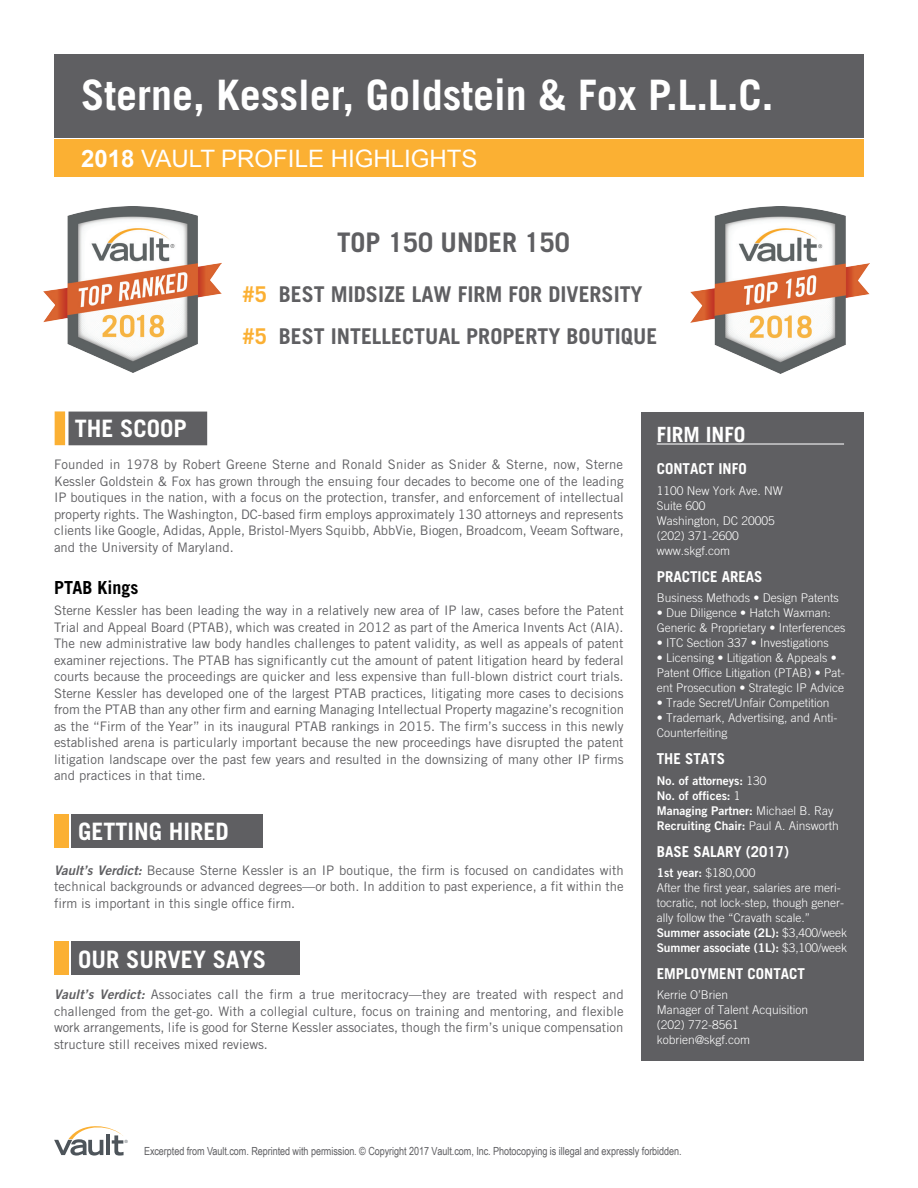
<style>
.page{position:relative;width:918px;height:1188px;background:#fff}
.page>*{position:absolute;margin:0;border:0;box-sizing:border-box;transform-origin:0 0}
.t1{font:700 42px "Trade Gothic LT Std";color:#fff}
.t2{font:700 27px "Trade Gothic LT Std";color:#5f5f62}
.t3{font:700 24px "Trade Gothic LT Std";color:#fff}
.t4{font:24px "Arial";color:#fff}
.t5{font:700 21.75px/42px "Trade Gothic LT Std";color:#5f5f62}
.t6{font:700 21px "Trade Gothic LT Std";color:#fff}
.t7{font:700 18px "Trade Gothic LT Std";color:#000}
.t8{font:700 15px "Trade Gothic LT Std";color:#fff}
.t9{font:13.2px/16.5px "Trade Gothic LT Std";color:#5f5f62;text-align:justify}
.t10{font:300 12px/15px "Trade Gothic LT Std";color:#fff}
.t11{font:12px/15px "Trade Gothic LT Std Bd 2";color:#fff}
.t12{font:11.1px "Arial Narrow";letter-spacing:-.005em;color:#5f5f62}
.t13{font:300 4.35px "Trade Gothic";color:#4d545a}
.s1{font-weight:700}
.s2{color:#fbb033}
.s3{font-family:"Trade Gothic LT Std Bd 2 Obl"}
.s4{font-family:"Trade Gothic LT Std";font-weight:300}
</style>
<div class="page">
<svg style="left:54px;top:1126px;width:70px;height:30px"></svg>
<div style="left:54px;top:54px;width:810px;height:83px;background:#5f5f62"></div>
<div style="left:54px;top:139px;width:810px;height:38px;background:#fbb033"></div>
<div style="left:642px;top:412px;width:222px;height:648px;background:#5f5f62"></div>
<hr style="left:657px;top:443px;width:187px;height:2px;background:#fff">
<div style="left:69px;top:412px;width:138px;height:33px;background:#5f5f62"></div>
<div style="left:55px;top:411px;width:10px;height:34px;background:#fbb033"></div>
<img style="left:44px;top:206px;width:178px;height:166px">
<img style="left:691px;top:207px;width:179px;height:167px">
<div style="left:54px;top:814px;width:14px;height:34px;background:#fbb033"></div>
<div style="left:71px;top:814px;width:191px;height:34px;background:#5f5f62"></div>
<div style="left:54px;top:942px;width:14px;height:33px;background:#fbb033"></div>
<div style="left:71px;top:942px;width:229px;height:33px;background:#5f5f62"></div>
<h1 class="t1" style="left:81px;top:69px;width:694px">Sterne, Kessler, Goldstein &amp; Fox P.L.L.C.</h1>
<h3 class="t4" style="left:81px;top:145px;width:398px"><span class="s1">2018</span> VAULT PROFILE HIGHLIGHTS</h3>
<h2 class="t2" style="left:337px;top:226px;width:234px">TOP 150 UNDER 150</h2>
<h3 class="t5" style="left:243px;top:273px;width:416px"><span class="s2">#5</span> BEST MIDSIZE LAW FIRM FOR DIVERSITY <span class="s2">#5</span> BEST INTELLECTUAL PROPERTY BOUTIQUE</h3>
<h3 class="t3" style="left:75px;top:414px;width:114px">THE SCOOP</h3>
<p class="t9" style="left:54px;top:456px;width:571px">Founded in 1978 by Robert Greene Sterne and Ronald Snider as Snider &amp; Sterne, now, Sterne Kessler Goldstein &amp; Fox has grown through the ensuing four decades to become one of the leading IP boutiques in the nation, with a focus on the protection, transfer, and enforcement of intellectual property rights. The Washington, DC-based firm employs approximately 130 attorneys and represents clients like Google, Adidas, Apple, Bristol-Myers Squibb, AbbVie, Biogen, Broadcom, Veeam Software, and the University of Maryland.</p>
<h3 class="t7" style="left:54px;top:576px;width:86px">PTAB Kings</h3>
<p class="t9" style="left:54px;top:602px;width:572px">Sterne Kessler has been leading the way in a relatively new area of IP law, cases before the Patent Trial and Appeal Board (PTAB), which was created in 2012 as part of the America Invents Act (AIA).<br>The new administrative law body handles challenges to patent validity, as well as appeals of patent examiner rejections. The PTAB has significantly cut the amount of patent litigation heard by federal courts because the proceedings are quicker and less expensive than full-blown district court trials.<br>Sterne Kessler has developed one of the largest PTAB practices, litigating more cases to decisions from the PTAB than any other firm and earning Managing Intellectual Property magazine’s recognition as the “Firm of the Year” in its inaugural PTAB rankings in 2015. The firm’s success in this newly established arena is particularly important because the new proceedings have disrupted the patent litigation landscape over the past few years and resulted in the downsizing of many other IP firms and practices in that time.</p>
<h3 class="t3" style="left:78px;top:817px;width:152px">GETTING HIRED</h3>
<p class="t9" style="left:54px;top:862px;width:571px"><span class="s3">Vault’s Verdict:</span> Because Sterne Kessler is an IP boutique, the firm is focused on candidates with technical backgrounds or advanced degrees—or both. In addition to past experience, a fit within the firm is important in this single office firm.</p>
<h3 class="t3" style="left:78px;top:944px;width:190px">OUR SURVEY SAYS</h3>
<p class="t9" style="left:54px;top:986px;width:571px"><span class="s3">Vault’s Verdict:</span> Associates call the firm a true meritocracy—they are treated with respect and challenged from the get-go. With a collegial culture, focus on training and mentoring, and flexible work arrangements, life is good for Sterne Kessler associates, though the firm’s unique compensation structure still receives mixed reviews.</p>
<h3 class="t6" style="left:657px;top:422px;width:90px">FIRM INFO</h3>
<p class="t8" style="left:657px;top:460px;width:92px">CONTACT INFO</p>
<p class="t10" style="left:657px;top:483px;width:128px">1100 New York Ave. NW<br>Suite 600<br>Washington, DC 20005 (202) 371-2600 www.skgf.com</p>
<p class="t8" style="left:657px;top:567px;width:107px">PRACTICE AREAS</p>
<p class="t10" style="left:657px;top:590px;width:184px">Business Methods • Design Patents</p>
<p class="t10" style="left:657px;top:605px;width:190px">• Due Diligence • Hatch Waxman:<br>Generic &amp; Proprietary • Interferences</p>
<p class="t10" style="left:657px;top:635px;width:174px">• ITC Section 337 • Investigations</p>
<p class="t10" style="left:657px;top:650px;width:190px">• Licensing • Litigation &amp; Appeals •<br>Patent Office Litigation (PTAB) • Pat&shy;ent Prosecution • Strategic IP Advice</p>
<p class="t10" style="left:657px;top:695px;width:174px">• Trade Secret/Unfair Competition</p>
<p class="t10" style="left:657px;top:710px;width:182px">• Trademark, Advertising, and Anti-<br>Counterfeiting</p>
<p class="t8" style="left:657px;top:750px;width:70px">THE STATS</p>
<p class="t11" style="left:657px;top:773px;width:184px">No. of attorneys: <span class="s4">130<br></span>No. of offices: <span class="s4">1<br></span>Managing Partner: <span class="s4">Michael B. Ray<br></span>Recruiting Chair: <span class="s4">Paul A. Ainsworth</span></p>
<p class="t8" style="left:657px;top:842px;width:134px">BASE SALARY (2017)</p>
<p class="t11" style="left:657px;top:865px;width:100px">1st year: <span class="s4">$180,000</span></p>
<p class="t10" style="left:657px;top:880px;width:189px">After the first year, salaries are meri&shy;tocratic, not lock-step, though gener&shy;ally follow the “Cravath scale.”</p>
<p class="t11" style="left:657px;top:925px;width:192px">Summer associate (2L): <span class="s4">$3,400/week<br></span>Summer associate (1L): <span class="s4">$3,100/week</span></p>
<p class="t8" style="left:657px;top:964px;width:150px">EMPLOYMENT CONTACT</p>
<p class="t10" style="left:657px;top:987px;width:153px">Kerrie O’Brien<br>Manager of Talent Acquisition (202) 772-8561 kobrien@skgf.com</p>
<p class="t13" style="left:125px;top:1139px;width:5px">®</p>
<p class="t12" style="left:144px;top:1145px;width:539px">Excerpted from Vault.com. Reprinted with permission. © Copyright 2017 Vault.com, Inc. Photocopying is illegal and expressly forbidden.</p>
</div>
